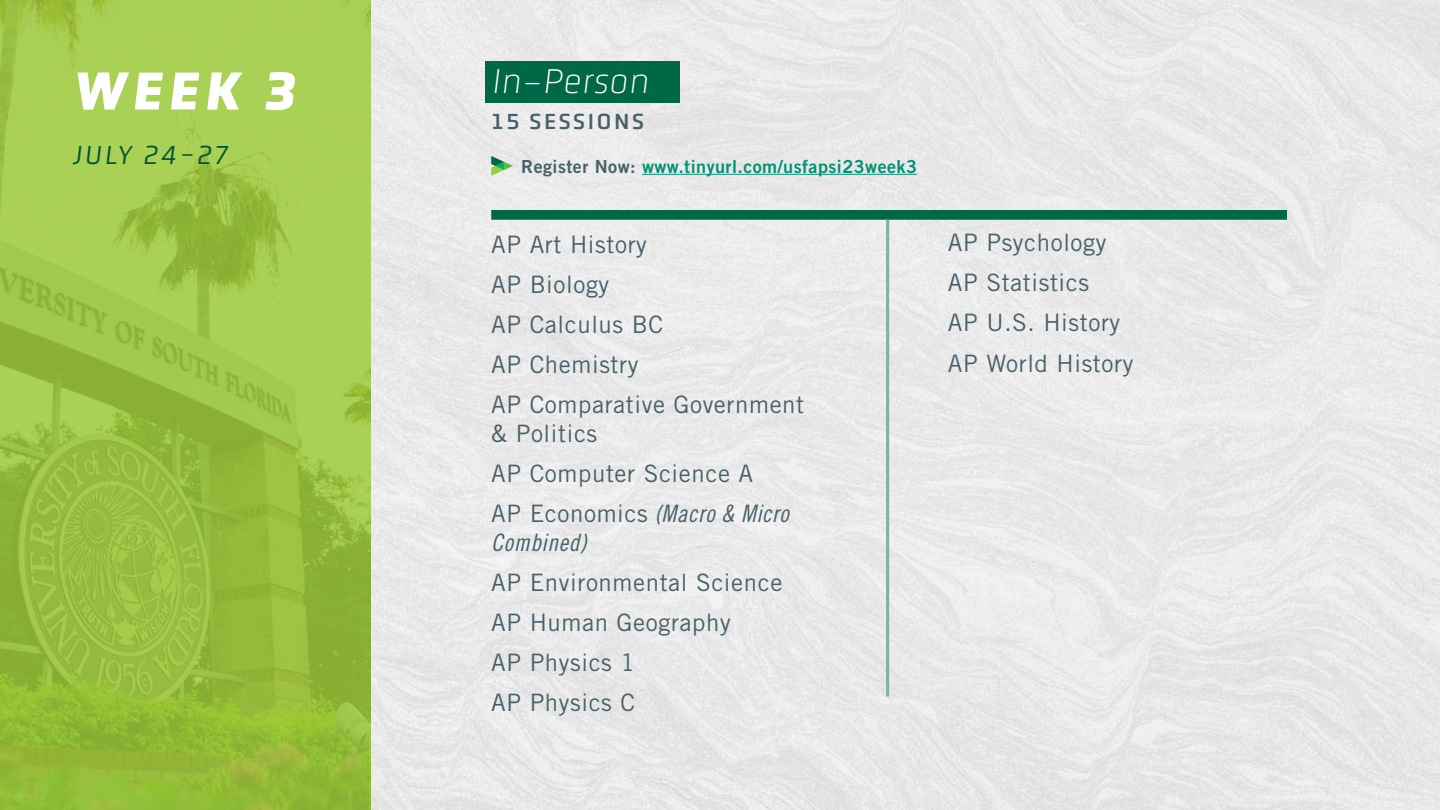
<style>
.page{position:relative;width:1440px;height:810px;background:#fff}
.page>*{position:absolute;margin:0;border:0;box-sizing:border-box;transform-origin:0 0}
.t1{font:italic 900 54px "Obvia";color:#fff}
.t2{font:italic 100 36px "Obvia";color:#fff}
.t3{font:italic 27px "Obvia";letter-spacing:.115em;color:#015532}
.t4{font:24px/40px "Trade Gothic LT Std";letter-spacing:.025em;color:#476069}
.t5{font:24px/28.8px "Trade Gothic LT Std Cn 18 Obl";letter-spacing:.025em;color:#476069}
.t6{font:22.5px "Obvia";letter-spacing:.115em;color:#476069}
.t7{font:18px "Trade Gothic LT Std Bd 2";letter-spacing:.025em;color:#009374}
.s1{color:#476069}
.s2{font-family:"Trade Gothic LT Std"}
</style>
<div class="page">
<div style="left:370px;top:0;width:1070px;height:810px;background:#e9e9e9"></div>
<img style="left:0;top:0;width:370px;height:810px">
<div style="left:485px;top:62px;width:195px;height:41px;background:#006847"></div>
<hr style="left:642px;top:174px;width:275px;height:1px;background:#009374">
<svg style="left:491px;top:156px;width:22px;height:20px"></svg>
<div style="left:491px;top:210px;width:796px;height:10px;background:#006847"></div>
<hr style="left:886px;top:220px;width:3px;height:477px;background:#7fafa6">
<h1 class="t1" style="left:73px;top:58px;width:223px">WEEK 3</h1>
<p class="t3" style="left:72px;top:139px;width:156px">JULY 24-27</p>
<h2 class="t2" style="left:491px;top:60px;width:159px">In-Person</h2>
<p class="t6" style="left:491px;top:108px;width:154px">15 SESSIONS</p>
<p class="t7" style="left:521px;top:155px;width:397px"><span class="s1">Register Now:</span> www.tinyurl.com/usfapsi23week3</p>
<p class="t4" style="left:491px;top:224px;width:315px">AP Art History<br>AP Biology<br>AP Calculus BC<br>AP Chemistry<br>AP Comparative Government</p>
<p class="t4" style="left:491px;top:413px;width:263px">&amp; Politics<br>AP Computer Science A</p>
<p class="t5" style="left:491px;top:499px;width:299px"><span class="s2">AP Economics</span> (Macro &amp; Micro<br>Combined)</p>
<p class="t4" style="left:491px;top:562px;width:293px">AP Environmental Science<br>AP Human Geography<br>AP Physics 1<br>AP Physics C</p>
<p class="t4" style="left:948px;top:223px;width:187px">AP Psychology<br>AP Statistics<br>AP U.S. History<br>AP World History</p>
</div>
